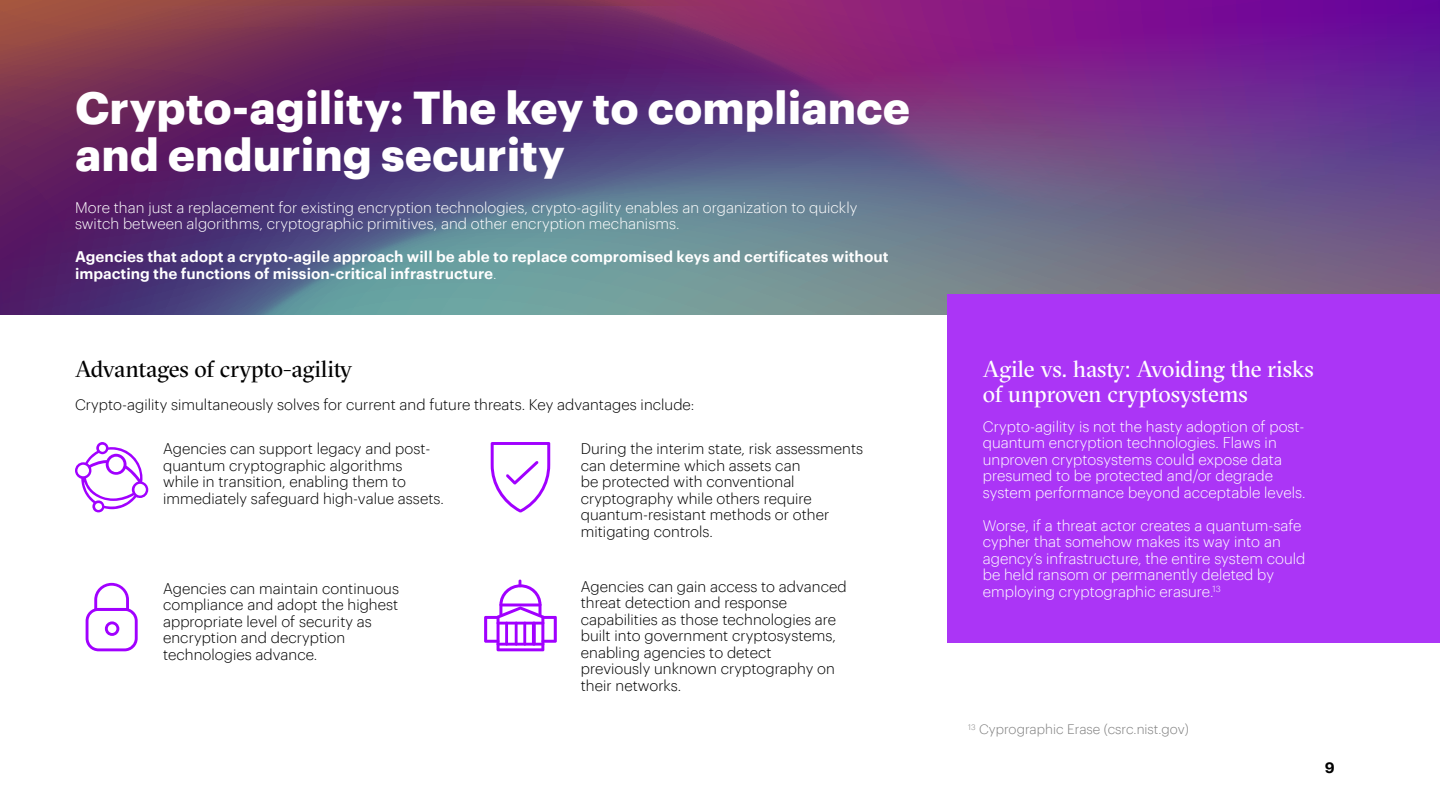
<style>
.page{position:relative;width:1440px;height:810px;background:#fff}
.page>*{position:absolute;margin:0;border:0;box-sizing:border-box;transform-origin:0 0}
.t1{font:700 45px "Graphik";color:#fff}
.Call_out_purple_text{font:23.25px/24.8px "GT Sectra Fine";letter-spacing:-.015em;color:#fff}
.Call_out_purple_text-2{font:23.25px "GT Sectra Fine";letter-spacing:-.005em;color:#000}
.t2{font:300 15px/16.5px "Graphik";color:#000}
.t3{font:300 15px/16.5px "Graphik";color:#fff}
.t4{font:600 15px/16.5px "Graphik";color:#fff}
.t5{font:600 15px "Graphik";color:#000}
.t6{font:300 13.5px "Graphik";color:#808080}
.s1{font-weight:300}
</style>
<div class="page">
<svg style="left:0;top:6px;width:1440px;height:309px;background:#68467d"></svg>
<div style="left:948px;top:295px;width:492px;height:348px;background:#ab35f6"></div>
<svg style="left:75px;top:442px;width:73px;height:70px"></svg>
<svg style="left:491px;top:442px;width:59px;height:70px"></svg>
<svg style="left:86px;top:583px;width:52px;height:68px"></svg>
<svg style="left:484px;top:580px;width:73px;height:71px"></svg>
<hr style="left:497px;top:622px;width:47px;height:3px;background:#a100ff">
<hr style="left:497px;top:643px;width:47px;height:3px;background:#a100ff">
<p class="t1" style="left:75px;top:73px;width:837px">Crypto-agility: The key to compliance</p>
<p class="t1" style="left:75px;top:119px;width:492px">and enduring security</p>
<p class="t3" style="left:75px;top:198px;width:784px">More than just a replacement for existing encryption technologies, crypto-agility enables an organization to quickly</p>
<p class="t3" style="left:75px;top:214px;width:606px">switch between algorithms, cryptographic primitives, and other encryption mechanisms.</p>
<p class="t4" style="left:75px;top:247px;width:815px">Agencies that adopt a crypto-agile approach will be able to replace compromised keys and certificates without impacting the functions of mission-critical infrastructure<span class="s1">.</span></p>
<p class="Call_out_purple_text-2" style="left:75px;top:356px;width:279px">Advantages of crypto-agility</p>
<p class="t2" style="left:75px;top:395px;width:621px">Crypto-agility simultaneously solves for current and future threats. Key advantages include:</p>
<p class="t2" style="left:163px;top:439px;width:282px">Agencies can support legacy and post&shy;quantum cryptographic algorithms<br>while in transition, enabling them to immediately safeguard high-value assets.</p>
<p class="t2" style="left:581px;top:439px;width:284px">During the interim state, risk assessments can determine which assets can<br>be protected with conventional cryptography while others require quantum-resistant methods or other mitigating controls.</p>
<p class="t2" style="left:163px;top:579px;width:237px">Agencies can maintain continuous compliance and adopt the highest appropriate level of security as encryption and decryption</p>
<p class="t2" style="left:163px;top:645px;width:156px">technologies advance.</p>
<p class="t2" style="left:581px;top:577px;width:267px">Agencies can gain access to advanced threat detection and response capabilities as those technologies are built into government cryptosystems, enabling agencies to detect</p>
<p class="t2" style="left:581px;top:660px;width:256px">previously unknown cryptography on their networks.</p>
<p class="Call_out_purple_text" style="left:983px;top:357px;width:332px">Agile vs. hasty: Avoiding the risks of unproven cryptosystems</p>
<p class="t3" style="left:983px;top:417px;width:324px">Crypto-agility is not the hasty adoption of post&shy;quantum encryption technologies. Flaws in unproven cryptosystems could expose data presumed to be protected and/or degrade system performance beyond acceptable levels.</p>
<p class="t3" style="left:983px;top:516px;width:324px">Worse, if a threat actor creates a quantum-safe cypher that somehow makes its way into an agency’s infrastructure, the entire system could be held ransom or permanently deleted by employing cryptographic erasure.<sup>13</sup></p>
<p class="t6" style="left:968px;top:719px;width:222px"><sup>13</sup> Cyprographic Erase (csrc.nist.gov)</p>
<p class="t5" style="left:1325px;top:756px;width:12px">9</p>
</div>
